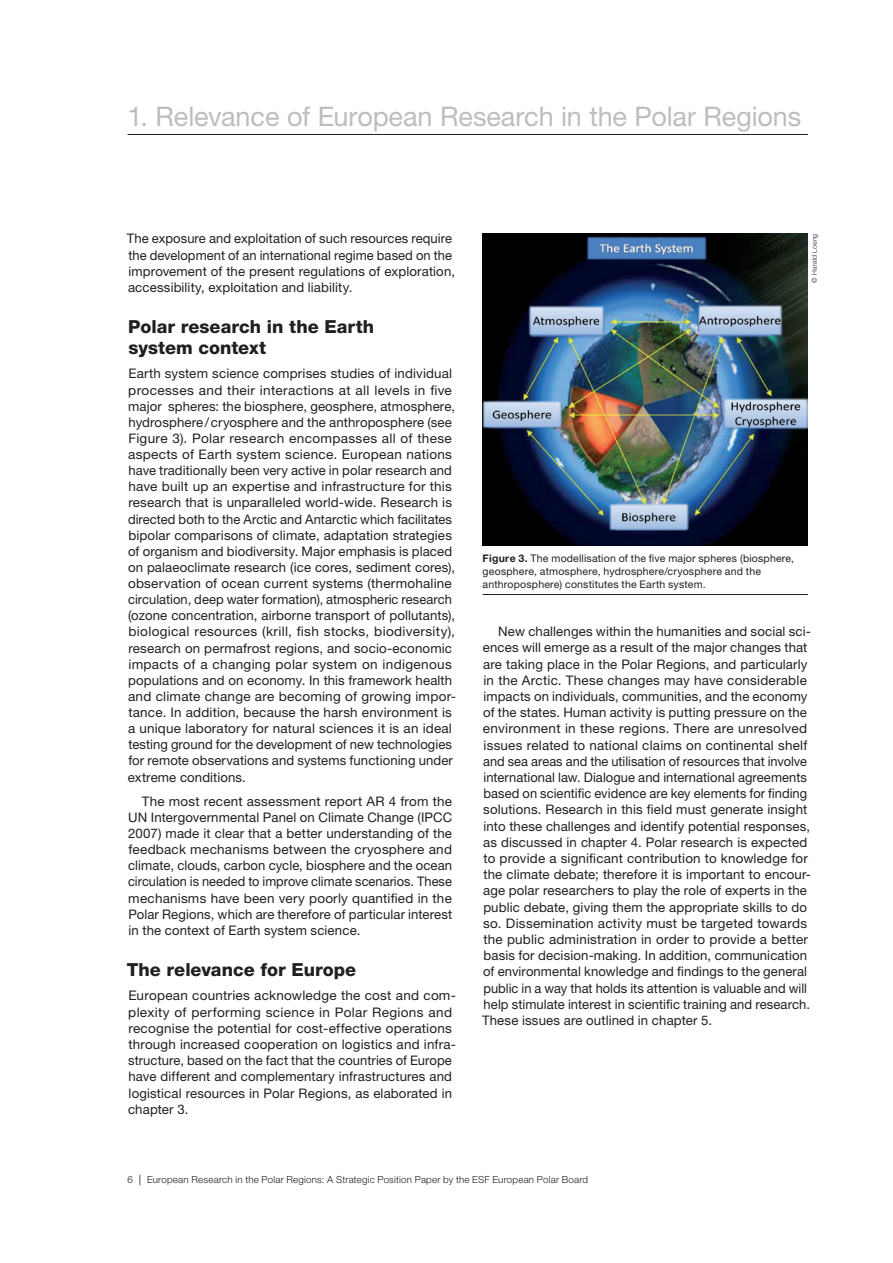
<style>
.page{position:relative;width:893px;height:1263px;background:#fff}
.page>*{position:absolute;margin:0;border:0;box-sizing:border-box;transform-origin:0 0}
.t1{font:27px "Helvetica Neue LT Std";letter-spacing:-.005em;color:#bcbdc0}
.t2{font:800 18px/21px "Helvetica Neue LT Std";color:#231f20}
.t3{font:13.2px/16.2px "Helvetica Neue LT Std";letter-spacing:.01em;color:#231f20}
.t4{font:10.5px/12.8px "Helvetica Neue LT Std";letter-spacing:.02em;color:#231f20}
.t5{font:300 9.75px "Helvetica Neue LT Std";letter-spacing:.02em;color:#231f20}
.t6{font:300 6.75px "Helvetica Neue LT Std";letter-spacing:.035em;color:#231f20}
.s1{font-weight:700}
.s2{font-weight:400;font-size:10.5px}
</style>
<div class="page">
<hr style="left:128px;top:134px;width:680px;height:1px;background:#231f20">
<img style="left:483px;top:234px;width:325px;height:312px">
<hr style="left:483px;top:594px;width:325px;height:1px;background:#231f20">
<h1 class="t1" style="left:128px;top:100px;width:675px">1. Relevance of European Research in the Polar Regions</h1>
<p class="t3" style="left:127px;top:230px;width:330px">The exposure and exploitation of such resources require the development of an international regime based on the improvement of the present regulations of exploration, accessibility, exploitation and liability.</p>
<h2 class="t2" style="left:128px;top:316px;width:248px">Polar research in the Earth system context</h2>
<p class="t3" style="left:128px;top:365px;width:330px">Earth system science comprises studies of individual processes and their interactions at all levels in five major spheres: the biosphere, geosphere, atmosphere, hydrosphere/cryosphere and the anthroposphere (see Figure 3). Polar research encompasses all of these aspects of Earth system science. European nations have traditionally been very active in polar research and have built up an expertise and infrastructure for this research that is unparalleled world-wide. Research is directed both to the Arctic and Antarctic which facilitates bipolar comparisons of climate, adaptation strategies of organism and biodiversity. Major emphasis is placed on palaeoclimate research (ice cores, sediment cores), observation of ocean current systems (thermohaline circulation, deep water formation), atmospheric research (ozone concentration, airborne transport of pollutants), biological resources (krill, fish stocks, biodiversity), research on permafrost regions, and socio-economic impacts of a changing polar system on indigenous populations and on economy. In this framework health and climate change are becoming of growing impor&shy;tance. In addition, because the harsh environment is a unique laboratory for natural sciences it is an ideal testing ground for the development of new technologies for remote observations and systems functioning under extreme conditions.</p>
<p class="t3" style="left:128px;top:793px;width:326px;text-align:justify;text-indent:14px">The most recent assessment report AR 4 from the UN Intergovernmental Panel on Climate Change (IPCC 2007) made it clear that a better understanding of the feedback mechanisms between the cryosphere and climate, clouds, carbon cycle, biosphere and the ocean circulation is needed to improve climate scenarios. These mechanisms have been very poorly quantified in the Polar Regions, which are therefore of particular interest in the context of Earth system science.</p>
<h2 class="t2" style="left:127px;top:959px;width:231px">The relevance for Europe</h2>
<p class="t3" style="left:128px;top:987px;width:330px">European countries acknowledge the cost and com&shy;plexity of performing science in Polar Regions and recognise the potential for cost-effective operations through increased cooperation on logistics and infra&shy;structure, based on the fact that the countries of Europe have different and complementary infrastructures and logistical resources in Polar Regions, as elaborated in chapter 3.</p>
<p class="t6" style="left:810px;top:283px;width:50px;rotate:-90deg">© Harald Loeng</p>
<p class="t4" style="left:483px;top:552px;width:313px"><span class="s1">Figure 3.</span> The modellisation of the five major spheres (biosphere, geosphere, atmosphere, hydrosphere/cryosphere and the anthroposphere) constitutes the Earth system.</p>
<p class="t3" style="left:482px;top:623px;width:331px;text-indent:16px">New challenges within the humanities and social sci&shy;ences will emerge as a result of the major changes that are taking place in the Polar Regions, and particularly in the Arctic. These changes may have considerable impacts on individuals, communities, and the economy of the states. Human activity is putting pressure on the environment in these regions. There are unresolved issues related to national claims on continental shelf and sea areas and the utilisation of resources that involve international law. Dialogue and international agreements based on scientific evidence are key elements for finding solutions. Research in this field must generate insight into these challenges and identify potential responses, as discussed in chapter 4. Polar research is expected to provide a significant contribution to knowledge for the climate debate; therefore it is important to encour&shy;age polar researchers to play the role of experts in the public debate, giving them the appropriate skills to do so. Dissemination activity must be targeted towards the public administration in order to provide a better basis for decision-making. In addition, communication of environmental knowledge and findings to the general public in a way that holds its attention is valuable and will help stimulate interest in scientific training and research.<br>These issues are outlined in chapter 5.</p>
<p class="t5" style="left:128px;top:1173px;width:462px">6 <span class="s2">|</span> European Research in the Polar Regions: A Strategic Position Paper by the ESF European Polar Board</p>
</div>
